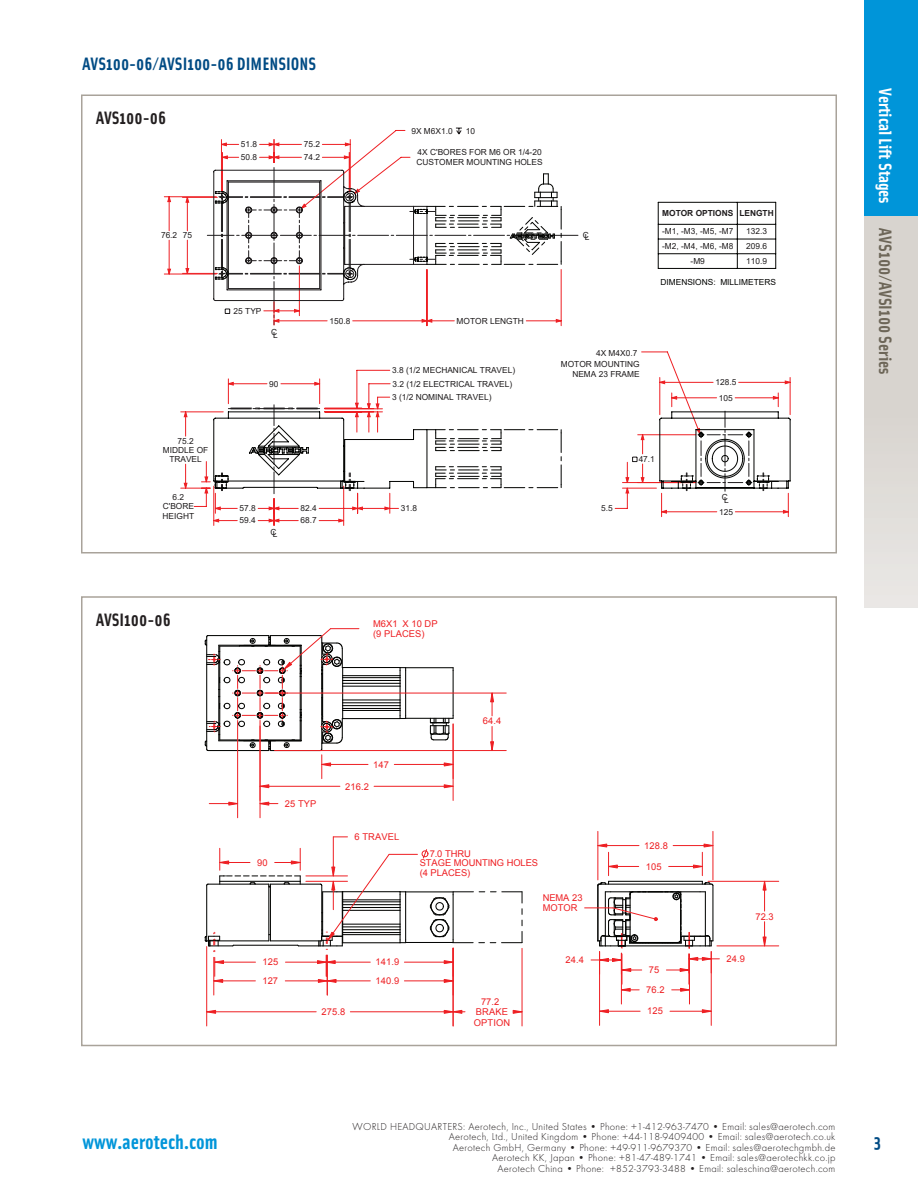
<style>
.page{position:relative;width:918px;height:1188px;background:#fff}
.page>*{position:absolute;margin:0;border:0;box-sizing:border-box;transform-origin:0 0}
.t1{font:700 21px "Solex";color:#0095d9}
.t2{font:700 18px "Solex";color:#004b84}
.t3{font:700 18px "Solex";color:#6d6658}
.t4{font:700 18px "Solex";color:#231f20}
.t5{font:700 18px "Solex";color:#fff}
.t6{font:300 10.5px/10.5px "Futura T";letter-spacing:.025em;color:#231f20;text-align:right}
.t7{font:9.3px/18.8px "Arial";letter-spacing:.01em;color:#ee1f23}
.t8{font:9.3px/9.4px "Arial";letter-spacing:-.01em;color:#ee1f23}
.t9{font:8.4px/9.3px "Arial";color:#201d1e}
.t10{font:8.4px "Arial";color:#040503}
.t11{font:700 8.4px "Arial";color:#201d1e}
</style>
<div class="page">
<div style="left:864px;top:216px;width:54px;height:392px;background:linear-gradient(to bottom,#d3cfc9,#e6e3e0)"></div>
<div style="left:864px;top:0;width:54px;height:216px;background:#0095d9"></div>
<hr style="left:164px;top:196px;width:52px;height:1px;background:#ee1f23">
<hr style="left:164px;top:274px;width:52px;height:1px;background:#ee1f23">
<svg style="left:184px;top:196px;width:605px;height:326px"></svg>
<svg style="left:213px;top:379px;width:349px;height:115px"></svg>
<svg style="left:632px;top:351px;width:159px;height:140px"></svg>
<svg style="left:207px;top:127px;width:371px;height:198px"></svg>
<div style="left:81px;top:94px;width:756px;height:460px;border:2px solid #a9a39a"></div>
<hr style="left:406px;top:667px;width:47px;height:1px;background:#040503">
<hr style="left:453px;top:671px;width:1px;height:44px;background:#040503">
<hr style="left:406px;top:718px;width:47px;height:1px;background:#040503">
<svg style="left:429px;top:715px;width:25px;height:26px"></svg>
<hr style="left:343px;top:677px;width:57px;height:1px;background:#040503">
<hr style="left:343px;top:675px;width:57px;height:1px;background:#040503">
<hr style="left:343px;top:680px;width:57px;height:1px;background:#040503">
<hr style="left:343px;top:683px;width:57px;height:1px;background:#040503">
<hr style="left:343px;top:699px;width:57px;height:1px;background:#040503">
<hr style="left:343px;top:686px;width:57px;height:1px;background:#040503">
<hr style="left:343px;top:705px;width:57px;height:1px;background:#040503">
<hr style="left:343px;top:702px;width:57px;height:1px;background:#040503">
<hr style="left:343px;top:708px;width:57px;height:1px;background:#040503">
<hr style="left:343px;top:710px;width:57px;height:1px;background:#040503">
<hr style="left:343px;top:667px;width:57px;height:1px;background:#040503">
<hr style="left:343px;top:718px;width:57px;height:1px;background:#040503">
<svg style="left:400px;top:667px;width:6px;height:52px"></svg>
<svg style="left:479px;top:891px;width:17px;height:1px"></svg>
<svg style="left:479px;top:942px;width:17px;height:1px"></svg>
<svg style="left:502px;top:891px;width:21px;height:12px"></svg>
<svg style="left:502px;top:920px;width:21px;height:23px"></svg>
<hr style="left:213px;top:957px;width:1px;height:38px;background:#ee1f23">
<svg style="left:333px;top:836px;width:14px;height:1px"></svg>
<hr style="left:333px;top:837px;width:1px;height:39px;background:#ee1f23">
<hr style="left:522px;top:948px;width:1px;height:78px;background:#ee1f23">
<hr style="left:327px;top:955px;width:1px;height:40px;background:#ee1f23">
<svg style="left:512px;top:1009px;width:11px;height:5px"></svg>
<hr style="left:622px;top:954px;width:1px;height:30px;background:#ee1f23">
<hr style="left:621px;top:953px;width:1px;height:51px;background:#ee1f23">
<hr style="left:689px;top:954px;width:1px;height:50px;background:#ee1f23">
<svg style="left:621px;top:987px;width:18px;height:5px"></svg>
<svg style="left:672px;top:987px;width:17px;height:5px"></svg>
<hr style="left:206px;top:947px;width:1px;height:79px;background:#ee1f23">
<hr style="left:453px;top:948px;width:1px;height:78px;background:#ee1f23">
<hr style="left:207px;top:1011px;width:109px;height:1px;background:#ee1f23">
<hr style="left:350px;top:1011px;width:103px;height:1px;background:#ee1f23">
<svg style="left:206px;top:1009px;width:10px;height:5px"></svg>
<svg style="left:443px;top:1009px;width:22px;height:5px"></svg>
<svg style="left:204px;top:848px;width:269px;height:135px"></svg>
<hr style="left:237px;top:721px;width:1px;height:97px;background:#ee1f23">
<hr style="left:260px;top:721px;width:1px;height:97px;background:#ee1f23">
<hr style="left:266px;top:693px;width:240px;height:1px;background:#ee1f23">
<hr style="left:275px;top:750px;width:231px;height:1px;background:#ee1f23">
<hr style="left:453px;top:724px;width:1px;height:76px;background:#ee1f23">
<hr style="left:374px;top:786px;width:79px;height:1px;background:#ee1f23">
<hr style="left:322px;top:764px;width:46px;height:1px;background:#ee1f23">
<hr style="left:394px;top:764px;width:59px;height:1px;background:#ee1f23">
<svg style="left:209px;top:801px;width:30px;height:5px"></svg>
<svg style="left:259px;top:801px;width:19px;height:5px"></svg>
<svg style="left:490px;top:692px;width:4px;height:24px"></svg>
<svg style="left:490px;top:726px;width:4px;height:24px"></svg>
<svg style="left:443px;top:784px;width:11px;height:5px"></svg>
<svg style="left:204px;top:628px;width:155px;height:161px"></svg>
<svg style="left:443px;top:762px;width:11px;height:5px"></svg>
<hr style="left:599px;top:952px;width:1px;height:73px;background:#ee1f23">
<hr style="left:711px;top:952px;width:1px;height:73px;background:#ee1f23">
<hr style="left:600px;top:1011px;width:40px;height:1px;background:#ee1f23">
<hr style="left:670px;top:1011px;width:41px;height:1px;background:#ee1f23">
<hr style="left:717px;top:946px;width:62px;height:1px;background:#ee1f23">
<hr style="left:708px;top:881px;width:71px;height:1px;background:#ee1f23">
<hr style="left:764px;top:881px;width:1px;height:30px;background:#ee1f23">
<hr style="left:597px;top:831px;width:1px;height:49px;background:#ee1f23">
<hr style="left:713px;top:831px;width:1px;height:49px;background:#ee1f23">
<svg style="left:599px;top:1009px;width:10px;height:5px"></svg>
<svg style="left:702px;top:1009px;width:10px;height:5px"></svg>
<svg style="left:762px;top:922px;width:5px;height:25px"></svg>
<svg style="left:762px;top:880px;width:5px;height:11px"></svg>
<svg style="left:585px;top:843px;width:134px;height:131px"></svg>
<div style="left:81px;top:596px;width:756px;height:450px;border:2px solid #a9a39a"></div>
<h2 class="t2" style="left:82px;top:52px;width:235px">AVS100-06/AVSI100-06 DIMENSIONS</h2>
<h2 class="t4" style="left:96px;top:106px;width:71px">AVS100-06</h2>
<p class="t9" style="left:161px;top:231px;width:18px">76.2</p>
<p class="t9" style="left:183px;top:231px;width:11px">75</p>
<p class="t9" style="left:163px;top:436px;width:47px;text-align:center">75.2<br>MIDDLE OF<br>TRAVEL</p>
<p class="t9" style="left:163px;top:492px;width:33px;text-align:center">6.2<br>C'BORE<br>HEIGHT</p>
<p class="t9" style="left:411px;top:126px;width:43px">9X M6X1.0</p>
<p class="t9" style="left:466px;top:126px;width:11px">10</p>
<p class="t9" style="left:241px;top:140px;width:18px">51.8</p>
<p class="t9" style="left:304px;top:140px;width:18px">75.2</p>
<p class="t9" style="left:241px;top:152px;width:18px">50.8</p>
<p class="t9" style="left:304px;top:152px;width:18px">74.2</p>
<p class="t9" style="left:416px;top:148px;width:128px">4X C'BORES FOR M6 OR 1/4-20<br>CUSTOMER MOUNTING HOLES</p>
<p class="t9" style="left:583px;top:232px;width:8px">CL</p>
<p class="t11" style="left:662px;top:207px;width:113px">MOTOR OPTIONS LENGTH</p>
<p class="t9" style="left:662px;top:227px;width:73px">-M1, -M3, -M5, -M7</p>
<p class="t9" style="left:746px;top:227px;width:22px">132.3</p>
<p class="t9" style="left:662px;top:242px;width:73px">-M2, -M4, -M6, -M8</p>
<p class="t9" style="left:746px;top:242px;width:22px">209.6</p>
<p class="t9" style="left:691px;top:256px;width:16px">-M9</p>
<p class="t9" style="left:746px;top:256px;width:22px">110.9</p>
<p class="t10" style="left:660px;top:276px;width:117px">DIMENSIONS: MILLIMETERS</p>
<p class="t9" style="left:234px;top:306px;width:29px">25 TYP</p>
<p class="t9" style="left:329px;top:316px;width:22px">150.8</p>
<p class="t9" style="left:457px;top:316px;width:69px">MOTOR LENGTH</p>
<p class="t9" style="left:271px;top:329px;width:8px">CL</p>
<p class="t9" style="left:392px;top:365px;width:125px">3.8 (1/2 MECHANICAL TRAVEL)</p>
<p class="t9" style="left:561px;top:348px;width:80px;line-height:10.2px;text-align:right">4X M4X0.7<br>MOTOR MOUNTING<br>NEMA 23 FRAME</p>
<p class="t9" style="left:269px;top:379px;width:11px">90</p>
<p class="t9" style="left:392px;top:379px;width:121px">3.2 (1/2 ELECTRICAL TRAVEL)</p>
<p class="t9" style="left:715px;top:377px;width:22px">128.5</p>
<p class="t9" style="left:392px;top:392px;width:101px">3 (1/2 NOMINAL TRAVEL)</p>
<p class="t9" style="left:719px;top:393px;width:15px">105</p>
<p class="t9" style="left:639px;top:454px;width:18px">47.1</p>
<p class="t9" style="left:722px;top:494px;width:8px">CL</p>
<p class="t9" style="left:240px;top:502px;width:18px;line-height:12.1px">57.8<br>59.4</p>
<p class="t9" style="left:301px;top:504px;width:18px">82.4</p>
<p class="t9" style="left:401px;top:504px;width:18px">31.8</p>
<p class="t9" style="left:301px;top:516px;width:18px">68.7</p>
<p class="t9" style="left:601px;top:504px;width:13px">5.5</p>
<p class="t9" style="left:719px;top:507px;width:15px">125</p>
<p class="t9" style="left:271px;top:528px;width:8px">CL</p>
<h2 class="t4" style="left:96px;top:608px;width:76px">AVSI100-06</h2>
<p class="t7" style="left:373px;top:614px;width:66px">M6X1 X 10 DP</p>
<p class="t7" style="left:373px;top:625px;width:53px">(9 PLACES)</p>
<p class="t7" style="left:483px;top:712px;width:20px">64.4</p>
<p class="t7" style="left:285px;top:794px;width:33px">25 TYP</p>
<p class="t7" style="left:257px;top:853px;width:12px">90</p>
<p class="t7" style="left:373px;top:755px;width:17px">147</p>
<p class="t7" style="left:345px;top:777px;width:25px">216.2</p>
<p class="t7" style="left:355px;top:828px;width:46px">6 TRAVEL</p>
<p class="t8" style="left:420px;top:849px;width:120px;text-indent:10px">7.0 THRU<br>STAGE MOUNTING HOLES (4 PLACES)</p>
<p class="t7" style="left:543px;top:893px;width:41px;line-height:9.4px">NEMA 23<br>MOTOR</p>
<p class="t7" style="left:644px;top:836px;width:25px">128.8</p>
<p class="t7" style="left:646px;top:857px;width:17px">105</p>
<p class="t7" style="left:755px;top:907px;width:20px">72.3</p>
<p class="t7" style="left:262px;top:953px;width:17px">125<br>127</p>
<p class="t7" style="left:321px;top:1002px;width:25px">275.8</p>
<p class="t7" style="left:566px;top:951px;width:20px">24.4</p>
<p class="t7" style="left:726px;top:950px;width:20px">24.9</p>
<p class="t7" style="left:376px;top:953px;width:25px">141.9<br>140.9</p>
<p class="t7" style="left:646px;top:960px;width:20px;line-height:19.8px">75<br>76.2</p>
<p class="t7" style="left:474px;top:996px;width:38px;line-height:10.5px;text-align:center">77.2<br>BRAKE<br>OPTION</p>
<p class="t7" style="left:647px;top:1002px;width:17px">125</p>
<h2 class="t5" style="left:897px;top:88px;width:117px;rotate:90deg">Vertical Lift Stages</h2>
<h2 class="t3" style="left:897px;top:228px;width:148px;rotate:90deg">AVS100/AVSI100 Series</h2>
<p class="t6" style="left:352px;top:1121px;width:484px">WORLD HEADQUARTERS: Aerotech, Inc., United States • Phone: +1-412-963-7470 • Email: sales@aerotech.com Aerotech, Ltd., United Kingdom • Phone: +44-118-9409400 • Email: sales@aerotech.co.uk<br>Aerotech GmbH, Germany • Phone: +49-911-9679370 • Email: sales@aerotechgmbh.de<br>Aerotech KK, Japan • Phone: +81-47-489-1741 • Email: sales@aerotechkk.co.jp<br>Aerotech China • Phone: +852-3793-3488 • Email: saleschina@aerotech.com</p>
<h1 class="t1" style="left:82px;top:1128px;width:137px">www.aerotech.com</h1>
<h2 class="t2" style="left:874px;top:1130px;width:8px">3</h2>
</div>
